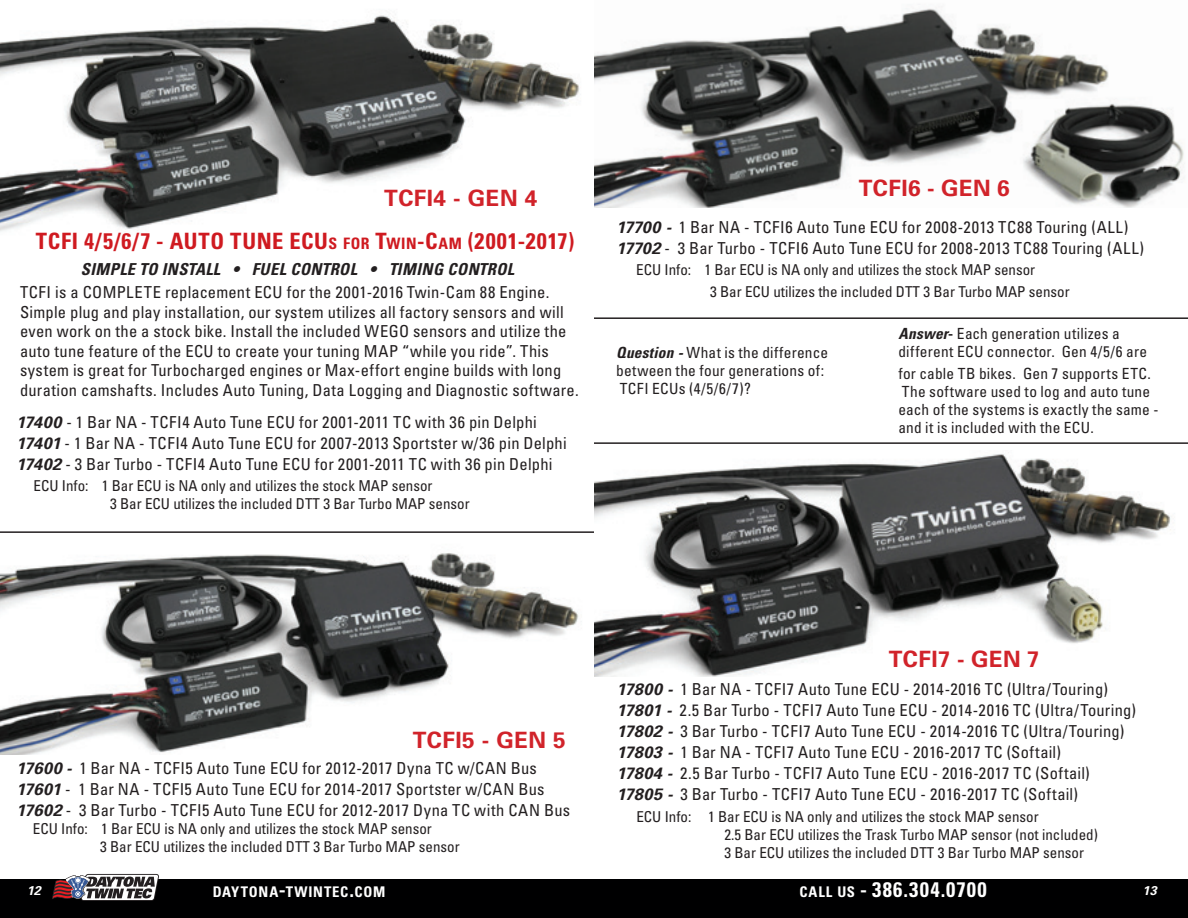
<style>
.page{position:relative;width:1188px;height:918px;background:#fff}
.page>*{position:absolute;margin:0;border:0;box-sizing:border-box;transform-origin:0 0}
.t1{font:700 condensed 22.5px "Univers";letter-spacing:.035em;color:#cf1a20}
.t2{font:700 22.5px "Univers";letter-spacing:.02em;color:#d1232a}
.t3{font:700 condensed 21px "Univers";letter-spacing:.06em;color:#fff}
.t4{font:condensed 16.5px/21px "Univers";letter-spacing:.02em;color:#231f20}
.t5{font:italic 700 condensed 16.5px "Univers";letter-spacing:.025em;color:#231f20}
.t6{font:condensed 15.3px/18px "Univers";letter-spacing:.015em;color:#231f20}
.t7{font:condensed 15px/18px "Univers";color:#231f20}
.t8{font:700 condensed 14.7px "Univers";letter-spacing:.055em;color:#fff}
.t9{font:italic 700 12.75px "Univers";color:#fff}
.s1{font-size:15.75px}
.s2{font-weight:700;font-style:italic;font-stretch:normal}
.s3{font-weight:700;font-style:italic}
.s4{font-weight:700}
.s5{font-size:21px}
.s6{font-size:14.7px}
</style>
<div class="page">
<img style="left:0;top:15px;width:580px;height:217px">
<img style="left:0;top:553px;width:582px;height:201px">
<img style="left:594px;top:8px;width:590px;height:199px">
<img style="left:594px;top:452px;width:577px;height:225px">
<hr style="left:594px;top:317px;width:594px;height:2px;background:#231f20">
<hr style="left:0;top:531px;width:594px;height:2px;background:#231f20">
<hr style="left:594px;top:442px;width:594px;height:2px;background:#231f20">
<div style="left:0;top:879px;width:1188px;height:39px;background:#000001"></div>
<svg style="left:52px;top:874px;width:107px;height:27px;background:#7f7479"></svg>
<h1 class="t2" style="left:384px;top:184px;width:154px">TCFI4 - GEN 4</h1>
<h1 class="t1" style="left:36px;top:228px;width:540px">TCFI 4/5/6/7 - AUTO TUNE ECU<span class="s1">S FO R</span> T<span class="s1">WIN</span> -C<span class="s1">AM</span> (2001-2017)</h1>
<p class="t5" style="left:81px;top:259px;width:435px">SIMPLE TO INSTALL • FUEL CONTROL • TIMING CONTROL</p>
<p class="t4" style="left:20px;top:282px;width:560px;line-height:19.5px">TCFI is a COMPLETE replacement ECU for the 2001-2016 Twin-Cam 88 Engine.<br>Simple plug and play installation, our system utilizes all factory sensors and will even work on the a stock bike. Install the included WEGO sensors and utilize the auto tune feature of the ECU to create your tuning MAP “while you ride”. This system is great for Turbocharged engines or Max-effort engine builds with long duration camshafts. Includes Auto Tuning, Data Logging and Diagnostic software.</p>
<p class="t4" style="left:16px;top:411px;width:552px"><span class="s2">17400</span> - 1 Bar NA - TCFI4 Auto Tune ECU for 2001-2011 TC with 36 pin Delphi<br><span class="s2">17401</span> - 1 Bar NA - TCFI4 Auto Tune ECU for 2007-2013 Sportster w/36 pin Delphi<br><span class="s2">17402</span> - 3 Bar Turbo - TCFI4 Auto Tune ECU for 2001-2011 TC with 36 pin Delphi</p>
<p class="t7" style="left:110px;top:477px;width:361px;text-indent:-77px">ECU Info: 1 Bar ECU is NA only and utilizes the stock MAP sensor<br>3 Bar ECU utilizes the included DTT 3 Bar Turbo MAP sensor</p>
<h1 class="t2" style="left:859px;top:174px;width:152px">TCFI6 - GEN 6</h1>
<p class="t4" style="left:616px;top:216px;width:529px"><span class="s2">17700 -</span> 1 Bar NA - TCFI6 Auto Tune ECU for 2008-2013 TC88 Touring (ALL)<br><span class="s2">17702</span> - 3 Bar Turbo - TCFI6 Auto Tune ECU for 2008-2013 TC88 Touring (ALL)</p>
<p class="t7" style="left:710px;top:259px;width:361px;line-height:21.6px;text-indent:-74px">ECU Info: 1 Bar ECU is NA only and utilizes the stock MAP sensor<br>3 Bar ECU utilizes the included DTT 3 Bar Turbo MAP sensor</p>
<p class="t6" style="left:616px;top:344px;width:213px"><span class="s3">Question</span> <span class="s2">-</span> What is the difference between the four generations of:<br>TCFI ECUs (4/5/6/7)?</p>
<p class="t6" style="left:898px;top:325px;width:250px"><span class="s3">Answer</span><span class="s4">-</span> Each generation utilizes a different ECU connector. Gen 4/5/6 are</p>
<p class="t6" style="left:898px;top:364px;width:262px">for cable TB bikes. Gen 7 supports ETC.<br>The software used to log and auto tune each of the systems is exactly the same - and it is included with the ECU.</p>
<h1 class="t2" style="left:413px;top:727px;width:154px">TCFI5 - GEN 5</h1>
<p class="t4" style="left:16px;top:757px;width:555px"><span class="s2">17600 -</span> 1 Bar NA - TCFI5 Auto Tune ECU for 2012-2017 Dyna TC w/CAN Bus<br><span class="s2">17601</span> - 1 Bar NA - TCFI5 Auto Tune ECU for 2014-2017 Sportster w/CAN Bus<br><span class="s2">17602</span> - 3 Bar Turbo - TCFI5 Auto Tune ECU for 2012-2017 Dyna TC with CAN Bus</p>
<p class="t7" style="left:100px;top:819px;width:361px;text-indent:-67px">ECU Info: 1 Bar ECU is NA only and utilizes the stock MAP sensor<br>3 Bar ECU utilizes the included DTT 3 Bar Turbo MAP sensor</p>
<h1 class="t2" style="left:889px;top:646px;width:152px">TCFI7 - GEN 7</h1>
<p class="t4" style="left:616px;top:679px;width:521px"><span class="s2">17800 -</span> 1 Bar NA - TCFI7 Auto Tune ECU - 2014-2016 TC (Ultra/Touring)<br><span class="s2">17801 -</span> 2.5 Bar Turbo - TCFI7 Auto Tune ECU - 2014-2016 TC (Ultra/Touring)<br><span class="s2">17802 -</span> 3 Bar Turbo - TCFI7 Auto Tune ECU - 2014-2016 TC (Ultra/Touring)<br><span class="s2">17803 -</span> 1 Bar NA - TCFI7 Auto Tune ECU - 2016-2017 TC (Softail)<br><span class="s2">17804 -</span> 2.5 Bar Turbo - TCFI7 Auto Tune ECU - 2016-2017 TC (Softail)<br><span class="s2">17805 -</span> 3 Bar Turbo - TCFI7 Auto Tune ECU - 2016-2017 TC (Softail)</p>
<p class="t7" style="left:724px;top:807px;width:375px;text-indent:-88px">ECU Info: 1 Bar ECU is NA only and utilizes the stock MAP sensor<br>2.5 Bar ECU utilizes the Trask Turbo MAP sensor (not included)<br>3 Bar ECU utilizes the included DTT 3 Bar Turbo MAP sensor</p>
<p class="t9" style="left:27px;top:883px;width:16px">12</p>
<p class="t8" style="left:213px;top:882px;width:174px">DAYTONA<span class="s5">-</span>TWINTEC<span class="s5">.</span>COM</p>
<p class="t3" style="left:800px;top:876px;width:188px"><span class="s6">CALL US</span> - 386.304.0700</p>
<p class="t9" style="left:1143px;top:883px;width:16px">13</p>
</div>
